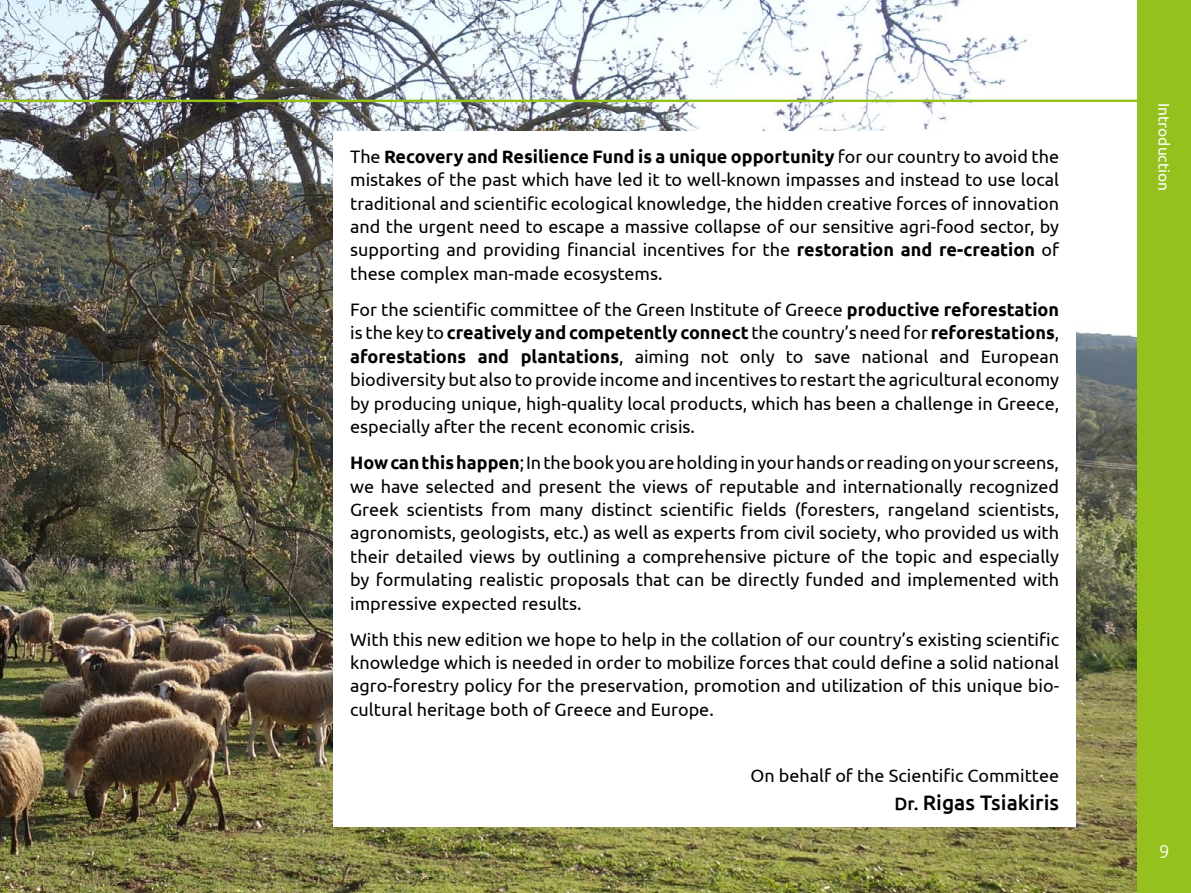
<style>
.page{position:relative;width:1191px;height:893px;background:#fff}
.page>*{position:absolute;margin:0;border:0;box-sizing:border-box;transform-origin:0 0}
.t1{font:500 21px "Ubuntu";color:#000}
.t2{font:300 18.6px "Ubuntu";color:#fff}
.t3{font:18px/23.4px "Ubuntu";color:#000;text-align:justify}
.t4{font:15.6px "Ubuntu";color:#fff}
.s1{font-weight:700}
.s2{font-size:18px}
</style>
<div class="page">
<img style="left:0;top:0;width:1137px;height:893px">
<div style="left:1137px;top:0;width:54px;height:893px;background:#95c11f"></div>
<div style="left:333px;top:132px;width:743px;height:695px;background:#fff"></div>
<hr style="left:0;top:100px;width:1178px;height:2px;background:#95c11f">
<p class="t3" style="left:350px;top:144px;width:710px">The <span class="s1">Recovery and Resilience Fund is a unique opportunity</span> for our country to avoid the mistakes of the past which have led it to well-known impasses and instead to use local traditional and scientific ecological knowledge, the hidden creative forces of innovation and the urgent need to escape a massive collapse of our sensitive agri-food sector, by supporting and providing financial incentives for the <span class="s1">restoration and re-creation</span> of these complex man-made ecosystems.</p>
<p class="t3" style="left:350px;top:297px;width:710px">For the scientific committee of the Green Institute of Greece <span class="s1">productive reforestation </span>is the key to <span class="s1">creatively and competently connect</span> the country’s need for <span class="s1">reforestations</span>, <span class="s1">aforestations and plantations</span>, aiming not only to save national and European biodiversity but also to provide income and incentives to restart the agricultural economy by producing unique, high-quality local products, which has been a challenge in Greece, especially after the recent economic crisis.</p>
<p class="t3" style="left:350px;top:450px;width:710px"><span class="s1">How can this happen</span>; In the book you are holding in your hands or reading on your screens, we have selected and present the views of reputable and internationally recognized Greek scientists from many distinct scientific fields (foresters, rangeland scientists, agronomists, geologists, etc.) as well as experts from civil society, who provided us with their detailed views by outlining a comprehensive picture of the topic and especially by formulating realistic proposals that can be directly funded and implemented with impressive expected results.</p>
<p class="t3" style="left:350px;top:627px;width:710px">With this new edition we hope to help in the collation of our country’s existing scientific knowledge which is needed in order to mobilize forces that could define a solid national agro-forestry policy for the preservation, promotion and utilization of this unique bio&shy;cultural heritage both of Greece and Europe.</p>
<p class="t3" style="left:750px;top:764px;width:310px">On behalf of the Scientific Committee</p>
<p class="t1" style="left:894px;top:789px;width:166px"><span class="s2">Dr.</span> Rigas Tsiakiris</p>
<p class="t4" style="left:1173px;top:103px;width:89px;rotate:90deg">Introduction</p>
<p class="t2" style="left:1159px;top:841px;width:12px">9</p>
</div>
